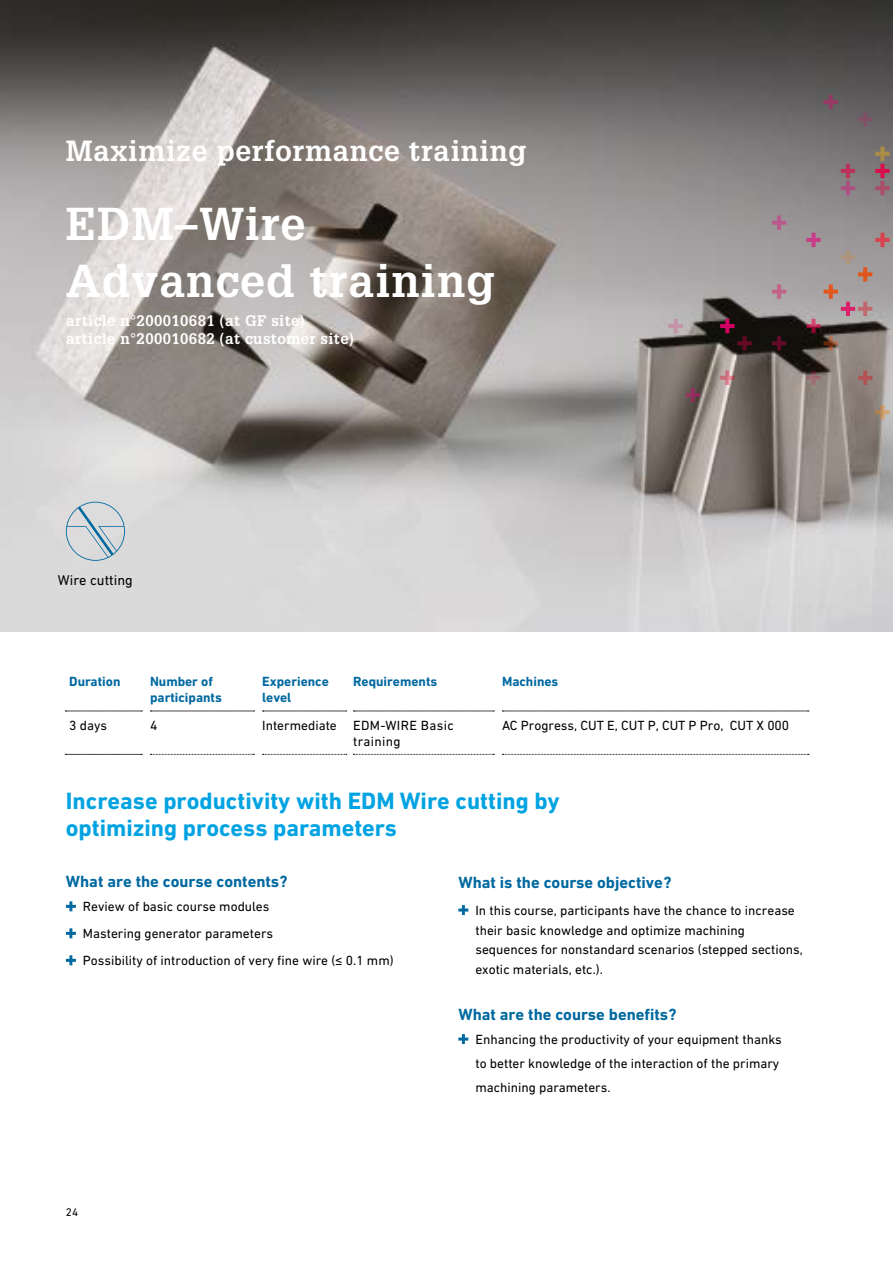
<style>
.page{position:relative;width:893px;height:1263px;background:#fff}
.page>*{position:absolute;margin:0;border:0;box-sizing:border-box;transform-origin:0 0}
.t1{font:700 45px/57px "Glypha LT Pro";letter-spacing:.025em;color:#fff}
.t2{font:700 28.5px "Glypha LT Pro";letter-spacing:.025em;color:#fff}
.t3{font:700 24px/27px "DIN Next W1 G";color:#00a3e2}
.t4{font:700 16.5px "DIN Next W1 G";color:#0069a0}
.t5{font:700 15px/18px "Glypha LT Pro";letter-spacing:.025em;color:#fff}
.t6{font:14.4px "DIN Next W1 G";color:#000}
.t7{font:13.5px/19.5px "DIN Next W1 G";color:#000}
.t8{font:700 13.5px/16.2px "DIN Next W1 G";color:#0069a0}
.t9{font:13.5px/16.2px "DIN Next W1 G";letter-spacing:.025em;color:#000}
.t10{font:11.25px "DIN Next W1 G";color:#000}
</style>
<div class="page">
<img style="left:0;top:0;width:893px;height:631px">
<svg style="left:668px;top:319px;width:15px;height:14px"></svg>
<svg style="left:686px;top:388px;width:14px;height:14px"></svg>
<svg style="left:720px;top:371px;width:14px;height:14px"></svg>
<svg style="left:720px;top:319px;width:32px;height:31px"></svg>
<svg style="left:772px;top:215px;width:14px;height:15px"></svg>
<svg style="left:772px;top:284px;width:14px;height:15px"></svg>
<svg style="left:772px;top:336px;width:14px;height:14px"></svg>
<svg style="left:806px;top:371px;width:15px;height:14px"></svg>
<svg style="left:824px;top:95px;width:14px;height:14px"></svg>
<svg style="left:841px;top:164px;width:14px;height:31px"></svg>
<svg style="left:858px;top:112px;width:14px;height:14px"></svg>
<svg style="left:858px;top:371px;width:14px;height:14px"></svg>
<svg style="left:875px;top:147px;width:15px;height:48px"></svg>
<svg style="left:806px;top:233px;width:84px;height:117px;background:#988989"></svg>
<svg style="left:875px;top:405px;width:15px;height:14px"></svg>
<svg style="left:262px;top:711px;width:85px;height:1px"></svg>
<svg style="left:353px;top:711px;width:141px;height:1px"></svg>
<svg style="left:262px;top:754px;width:85px;height:1px"></svg>
<svg style="left:353px;top:754px;width:141px;height:1px"></svg>
<svg style="left:150px;top:711px;width:104px;height:1px"></svg>
<svg style="left:150px;top:754px;width:104px;height:1px"></svg>
<svg style="left:65px;top:711px;width:77px;height:1px"></svg>
<svg style="left:65px;top:754px;width:77px;height:1px"></svg>
<svg style="left:502px;top:711px;width:307px;height:1px"></svg>
<svg style="left:502px;top:754px;width:307px;height:1px"></svg>
<svg style="left:66px;top:901px;width:10px;height:10px"></svg>
<svg style="left:66px;top:928px;width:10px;height:10px"></svg>
<svg style="left:66px;top:955px;width:10px;height:10px"></svg>
<svg style="left:458px;top:905px;width:10px;height:10px"></svg>
<svg style="left:458px;top:1034px;width:10px;height:10px"></svg>
<svg style="left:66px;top:502px;width:59px;height:59px;background:#c3ced4"></svg>
<h2 class="t2" style="left:66px;top:133px;width:462px">Maximize performance training</h2>
<h1 class="t1" style="left:66px;top:194px;width:430px">EDM–Wire<br>Advanced training</h1>
<p class="t5" style="left:66px;top:312px;width:289px">article n°200010681 (at GF site) article n°200010682 (at customer site)</p>
<p class="t6" style="left:58px;top:571px;width:76px">Wire cutting</p>
<p class="t8" style="left:69px;top:673px;width:53px">Duration</p>
<p class="t8" style="left:150px;top:673px;width:73px">Number of participants</p>
<p class="t8" style="left:262px;top:673px;width:68px">Experience level</p>
<p class="t8" style="left:353px;top:673px;width:86px">Requirements</p>
<p class="t8" style="left:502px;top:673px;width:58px">Machines</p>
<p class="t7" style="left:69px;top:715px;width:39px">3 days</p>
<p class="t7" style="left:150px;top:715px;width:9px">4</p>
<p class="t9" style="left:353px;top:717px;width:102px;text-indent:-91px">Intermediate EDM-WIRE Basic training</p>
<p class="t7" style="left:502px;top:715px;width:289px">AC Progress, CUT E, CUT P, CUT P Pro, CUT X 000</p>
<h3 class="t3" style="left:66px;top:787px;width:495px">Increase productivity with EDM Wire cutting by optimizing process parameters</h3>
<p class="t4" style="left:66px;top:872px;width:223px">What are the course contents?</p>
<p class="t7" style="left:83px;top:893px;width:312px;line-height:27px">Review of basic course modules<br>Mastering generator parameters<br>Possibility of introduction of very fine wire (≤ 0.1 mm)</p>
<p class="t10" style="left:66px;top:1206px;width:14px">24</p>
<p class="t4" style="left:458px;top:873px;width:215px">What is the course objective?</p>
<p class="t7" style="left:475px;top:900px;width:329px">In this course, participants have the chance to increase their basic knowledge and optimize machining sequences for nonstandard scenarios (stepped sections, exotic materials, etc.).</p>
<p class="t4" style="left:458px;top:1005px;width:220px">What are the course benefits?</p>
<p class="t7" style="left:475px;top:1027px;width:308px;line-height:24px">Enhancing the productivity of your equipment thanks to better knowledge of the interaction of the primary machining parameters.</p>
</div>
